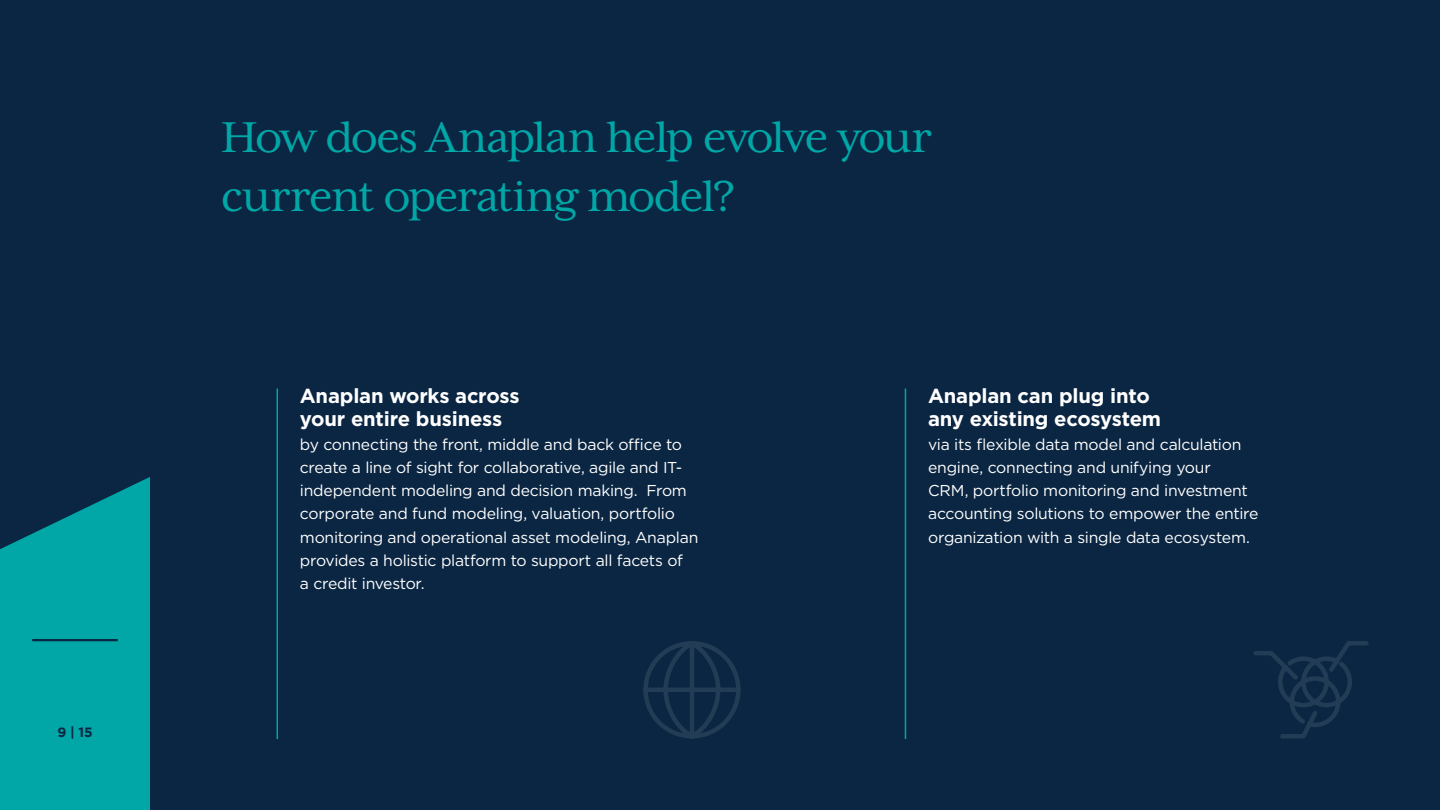
<style>
.page{position:relative;width:1440px;height:810px;background:#0b2642}
.page>*{position:absolute;margin:0;border:0;box-sizing:border-box;transform-origin:0 0}
.t1{font:49.5px/59.4px "Mrs Eaves XL Serif OT";letter-spacing:-.035em;color:#00a7a6}
.t2{font:700 20.25px/23.2px "Gotham";letter-spacing:-.01em;color:#fff}
.t3{font:15.75px/23.2px "Gotham";letter-spacing:-.015em;color:#fff}
.t4{font:700 13.5px "Gotham";color:#0b2642}
</style>
<div class="page">
<svg style="left:0;top:477px;width:150px;height:333px;background:#01989a"></svg>
<hr style="left:32px;top:639px;width:86px;height:2px;background:#0b2642">
<svg style="left:643px;top:641px;width:98px;height:98px"></svg>
<svg style="left:1254px;top:641px;width:115px;height:98px"></svg>
<hr style="left:277px;top:388px;width:1px;height:351px;background:#00a7a6">
<hr style="left:905px;top:388px;width:1px;height:351px;background:#00a7a6">
<p class="t4" style="left:57px;top:723px;width:37px">9 | 15</p>
<h1 class="t1" style="left:221px;top:108px;width:712px">How does Anaplan help evolve your current operating model?</h1>
<p class="t2" style="left:300px;top:384px;width:221px">Anaplan works across your entire business</p>
<p class="t3" style="left:300px;top:432px;width:400px">by connecting the front, middle and back office to create a line of sight for collaborative, agile and IT&shy;independent modeling and decision making. From corporate and fund modeling, valuation, portfolio monitoring and operational asset modeling, Anaplan provides a holistic platform to support all facets of<br>a credit investor.</p>
<p class="t2" style="left:928px;top:384px;width:235px">Anaplan can plug into any existing ecosystem</p>
<p class="t3" style="left:928px;top:432px;width:332px">via its flexible data model and calculation engine, connecting and unifying your<br>CRM, portfolio monitoring and investment accounting solutions to empower the entire organization with a single data ecosystem.</p>
</div>
